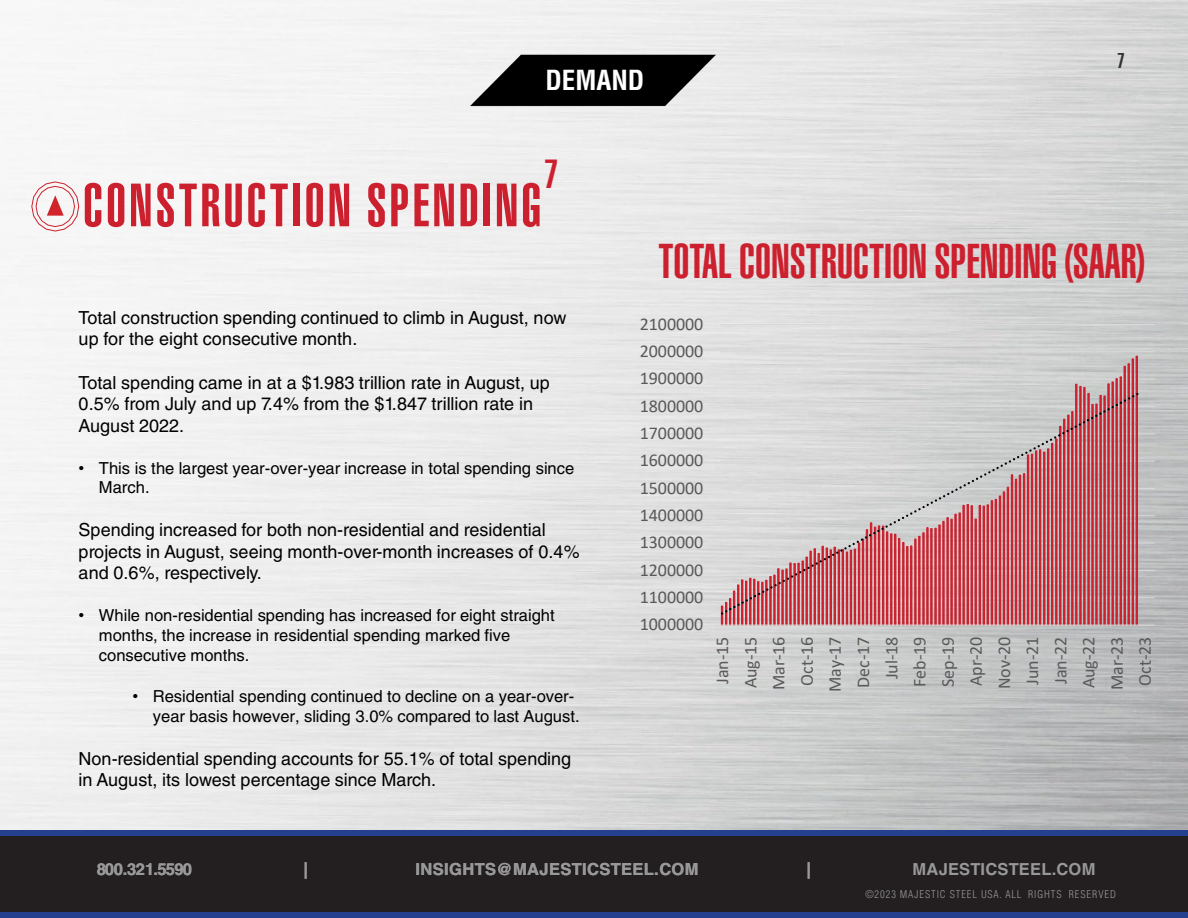
<style>
.page{position:relative;width:1188px;height:918px;background:#fff}
.page>*{position:absolute;margin:0;border:0;box-sizing:border-box;transform-origin:0 0}
.t1{font:60px "Helvetica LT Std Ultra Comp";letter-spacing:.05em;color:#cd202f}
.t2{font:48px "Helvetica LT Std Ultra Comp";color:#cd202e}
.t3{font:39.9px "Helvetica LT Std Ultra Comp";color:#cd202f}
.t4{font:700 condensed 27px "Helvetica LT Std";color:#fff}
.t5{font:21px "Helvetica LT Std Ultra Comp";color:#303335}
.t6{font:18px/21.6px "Helvetica LT Std";color:#000}
.t7{font:18px "Calibri";color:#595959}
.t8{font:16.5px/19.8px "Helvetica LT Std";color:#000}
.t9{font:700 16.5px "Helvetica LT Std";letter-spacing:.015em;color:#989899}
.t10{font:700 16.5px "Helvetica LT Std";letter-spacing:-.045em;color:#989899}
.t11{font:300 condensed 10.5px "Helvetica LT Std";letter-spacing:.09em;color:#989899}
.s1{font-family:"Arial"}
</style>
<div class="page">
<div style="left:0;top:833px;width:1188px;height:82px;background:#231f20"></div>
<div style="left:0;top:912px;width:1188px;height:6px;background:#25408f"></div>
<div style="left:0;top:830px;width:1188px;height:6px;background:#25408f"></div>
<img style="left:469px;top:26px;width:250px;height:106px">
<svg style="left:31px;top:181px;width:49px;height:51px"></svg>
<hr style="left:720px;top:597px;width:435px;height:1px;background:#d9d9d9">
<hr style="left:720px;top:570px;width:435px;height:1px;background:#d9d9d9">
<hr style="left:720px;top:542px;width:435px;height:2px;background:#d9d9d9">
<hr style="left:720px;top:515px;width:435px;height:1px;background:#d9d9d9">
<hr style="left:720px;top:488px;width:435px;height:1px;background:#d9d9d9">
<hr style="left:720px;top:461px;width:435px;height:1px;background:#d9d9d9">
<hr style="left:720px;top:433px;width:435px;height:1px;background:#d9d9d9">
<hr style="left:720px;top:406px;width:435px;height:1px;background:#d9d9d9">
<hr style="left:720px;top:379px;width:435px;height:1px;background:#d9d9d9">
<hr style="left:720px;top:351px;width:435px;height:1px;background:#d9d9d9">
<hr style="left:720px;top:324px;width:435px;height:1px;background:#d9d9d9">
<svg style="left:720px;top:355px;width:419px;height:270px;background:#d3bdbe"></svg>
<hr style="left:720px;top:625px;width:435px;height:1px;background:#d9d9d9">
<svg style="left:720px;top:389px;width:424px;height:228px;background:#d09196"></svg>
<p class="t4" style="left:545px;top:64px;width:101px">DEMAND</p>
<p class="t5" style="left:1117px;top:48px;width:9px">7</p>
<p class="t3" style="left:545px;top:152px;width:15px">7</p>
<p class="t1" style="left:83px;top:171px;width:460px">CONSTRUCTION SPENDING</p>
<p class="t2" style="left:658px;top:233px;width:488px">TOTAL CONSTRUCTION SPENDING (SAAR)</p>
<p class="t6" style="left:79px;top:307px;width:490px">Total construction spending continued to climb in August, now up for the eight consecutive month.</p>
<p class="t6" style="left:79px;top:371px;width:473px">Total spending came in at a $1.983 trillion rate in August, up<br>0.5% from July and up 7.4% from the $1.847 trillion rate in<br>August 2022.</p>
<p class="t8" style="left:99px;top:458px;width:477px;text-indent:-20px"><span class="s1">•</span> This is the largest year-over-year increase in total spending since<br>March.</p>
<p class="t6" style="left:79px;top:519px;width:503px">Spending increased for both non-residential and residential projects in August, seeing month-over-month increases of 0.4% and 0.6%, respectively.</p>
<p class="t8" style="left:99px;top:605px;width:457px;text-indent:-20px"><span class="s1">•</span> While non-residential spending has increased for eight straight months, the increase in residential spending marked five consecutive months.</p>
<p class="t8" style="left:153px;top:686px;width:428px;text-indent:-20px"><span class="s1">•</span> Residential spending continued to decline on a year-over&shy;year basis however, sliding 3.0% compared to last August.</p>
<p class="t6" style="left:79px;top:748px;width:494px">Non-residential spending accounts for 55.1% of total spending in August, its lowest percentage since March.</p>
<p class="t7" style="left:640px;top:311px;width:65px">2100000</p>
<p class="t7" style="left:640px;top:339px;width:65px">2000000</p>
<p class="t7" style="left:640px;top:366px;width:65px">1900000</p>
<p class="t7" style="left:640px;top:393px;width:65px">1800000</p>
<p class="t7" style="left:640px;top:420px;width:65px">1700000</p>
<p class="t7" style="left:640px;top:448px;width:65px">1600000</p>
<p class="t7" style="left:640px;top:475px;width:65px">1500000</p>
<p class="t7" style="left:640px;top:502px;width:65px">1400000</p>
<p class="t7" style="left:640px;top:530px;width:65px">1300000</p>
<p class="t7" style="left:640px;top:557px;width:65px">1200000</p>
<p class="t7" style="left:640px;top:584px;width:65px">1100000</p>
<p class="t7" style="left:640px;top:612px;width:65px">1000000</p>
<p class="t7" style="left:710px;top:684px;width:49px;rotate:-90deg">Jan-15</p>
<p class="t7" style="left:738px;top:688px;width:53px;rotate:-90deg">Aug-15</p>
<p class="t7" style="left:766px;top:690px;width:55px;rotate:-90deg">Mar-16</p>
<p class="t7" style="left:794px;top:686px;width:51px;rotate:-90deg">Oct-16</p>
<p class="t7" style="left:823px;top:692px;width:57px;rotate:-90deg">May-17</p>
<p class="t7" style="left:851px;top:688px;width:53px;rotate:-90deg">Dec-17</p>
<p class="t7" style="left:879px;top:679px;width:44px;rotate:-90deg">Jul-18</p>
<p class="t7" style="left:907px;top:687px;width:52px;rotate:-90deg">Feb-19</p>
<p class="t7" style="left:935px;top:687px;width:52px;rotate:-90deg">Sep-19</p>
<p class="t7" style="left:963px;top:686px;width:51px;rotate:-90deg">Apr-20</p>
<p class="t7" style="left:992px;top:689px;width:54px;rotate:-90deg">Nov-20</p>
<p class="t7" style="left:1020px;top:685px;width:50px;rotate:-90deg">Jun-21</p>
<p class="t7" style="left:1048px;top:684px;width:49px;rotate:-90deg">Jan-22</p>
<p class="t7" style="left:1076px;top:688px;width:53px;rotate:-90deg">Aug-22</p>
<p class="t7" style="left:1104px;top:690px;width:55px;rotate:-90deg">Mar-23</p>
<p class="t7" style="left:1133px;top:686px;width:51px;rotate:-90deg">Oct-23</p>
<p class="t10" style="left:97px;top:859px;width:97px">800.321.5590</p>
<p class="t9" style="left:303px;top:859px;width:6px">|</p>
<p class="t9" style="left:415px;top:859px;width:285px">INSIGHTS@MAJESTICSTEEL.COM</p>
<p class="t9" style="left:807px;top:859px;width:6px">|</p>
<p class="t9" style="left:913px;top:859px;width:184px">MAJESTICSTEEL.COM</p>
<p class="t11" style="left:865px;top:888px;width:252px">©2023 MAJESTIC STEEL USA. ALL RIGHTS RESERVED</p>
</div>
